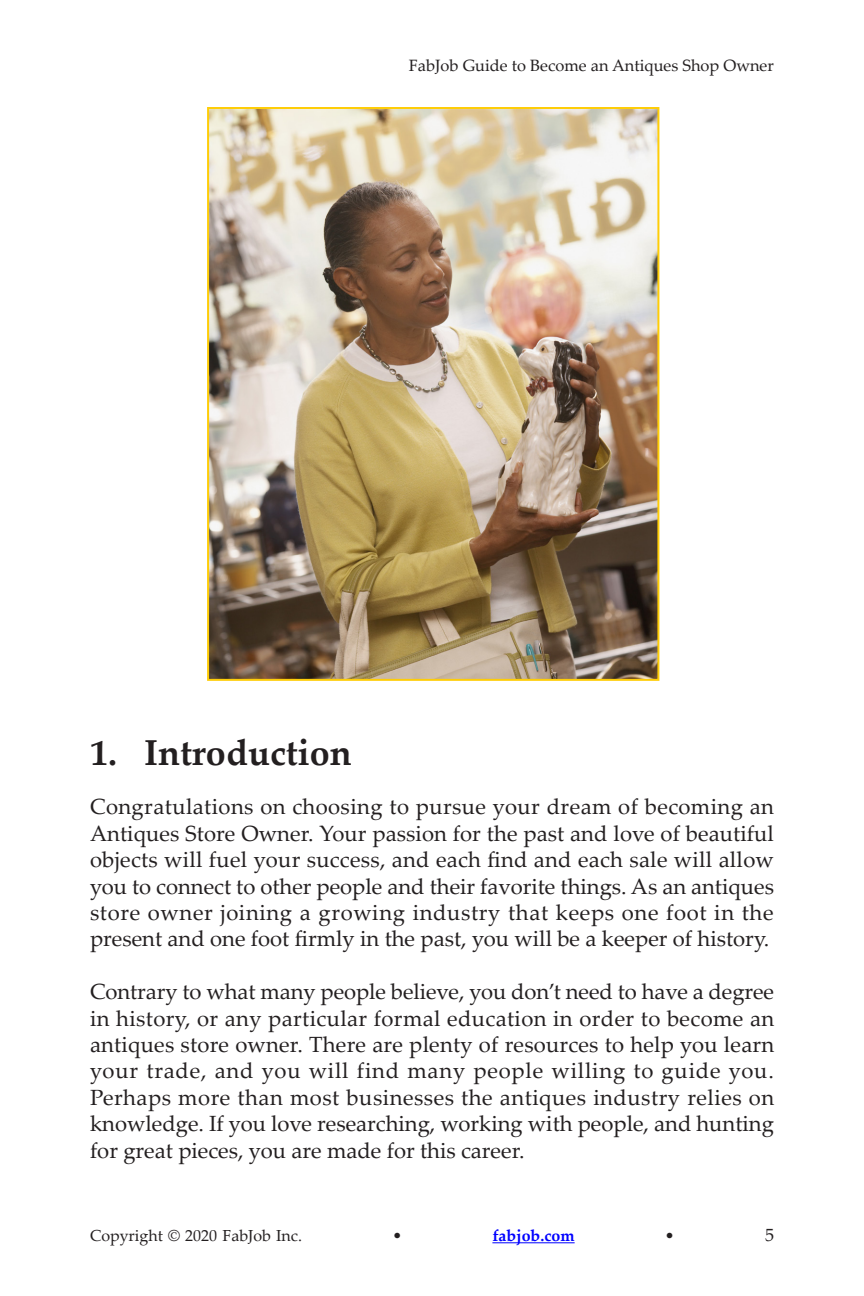
<style>
.page{position:relative;width:864px;height:1296px;background:#fff}
.page>*{position:absolute;margin:0;border:0;box-sizing:border-box;transform-origin:0 0}
.Heading_1{font:700 36px "Palatino Linotype";color:#231f20}
.Body_Text{font:22px/26.4px "Palatino Linotype";color:#231f20;text-align:justify}
.t1{font:18px "Palatino Linotype";color:#231f20}
.t2{font:16.4px "Palatino Linotype";color:#231f20}
.t3{font:16px "Palatino Linotype";color:#231f20}
.t4{font:700 16px "Palatino Linotype";color:#00f}
</style>
<div class="page">
<img style="left:210px;top:110px;width:446px;height:568px">
<div style="left:207px;top:107px;width:452px;height:574px;border:2px solid #fecd08"></div>
<hr style="left:492px;top:1242px;width:83px;height:1px;background:#00f">
<p class="t2" style="left:409px;top:54px;width:367px">FabJob Guide to Become an Antiques Shop Owner</p>
<p class="Heading_1" style="left:90px;top:727px;width:263px">1. Introduction</p>
<p class="Body_Text" style="left:90px;top:793px;width:686px">Congratulations on choosing to pursue your dream of becoming an Antiques Store Owner. Your passion for the past and love of beautiful objects will fuel your success, and each find and each sale will allow you to connect to other people and their favorite things. As an antiques store owner joining a growing industry that keeps one foot in the present and one foot firmly in the past, you will be a keeper of history.</p>
<p class="Body_Text" style="left:90px;top:978px;width:686px">Contrary to what many people believe, you don’t need to have a degree in history, or any particular formal education in order to become an antiques store owner. There are plenty of resources to help you learn your trade, and you will find many people willing to guide you.<br>Perhaps more than most businesses the antiques industry relies on knowledge. If you love researching, working with people, and hunting for great pieces, you are made for this career.</p>
<p class="t3" style="left:90px;top:1224px;width:214px">Copyright © 2020 FabJob Inc.</p>
<p class="t3" style="left:392px;top:1224px;width:11px">•</p>
<p class="t4" style="left:492px;top:1224px;width:84px">fabjob.com</p>
<p class="t3" style="left:665px;top:1224px;width:11px">•</p>
<p class="t1" style="left:765px;top:1222px;width:10px">5</p>
</div>
